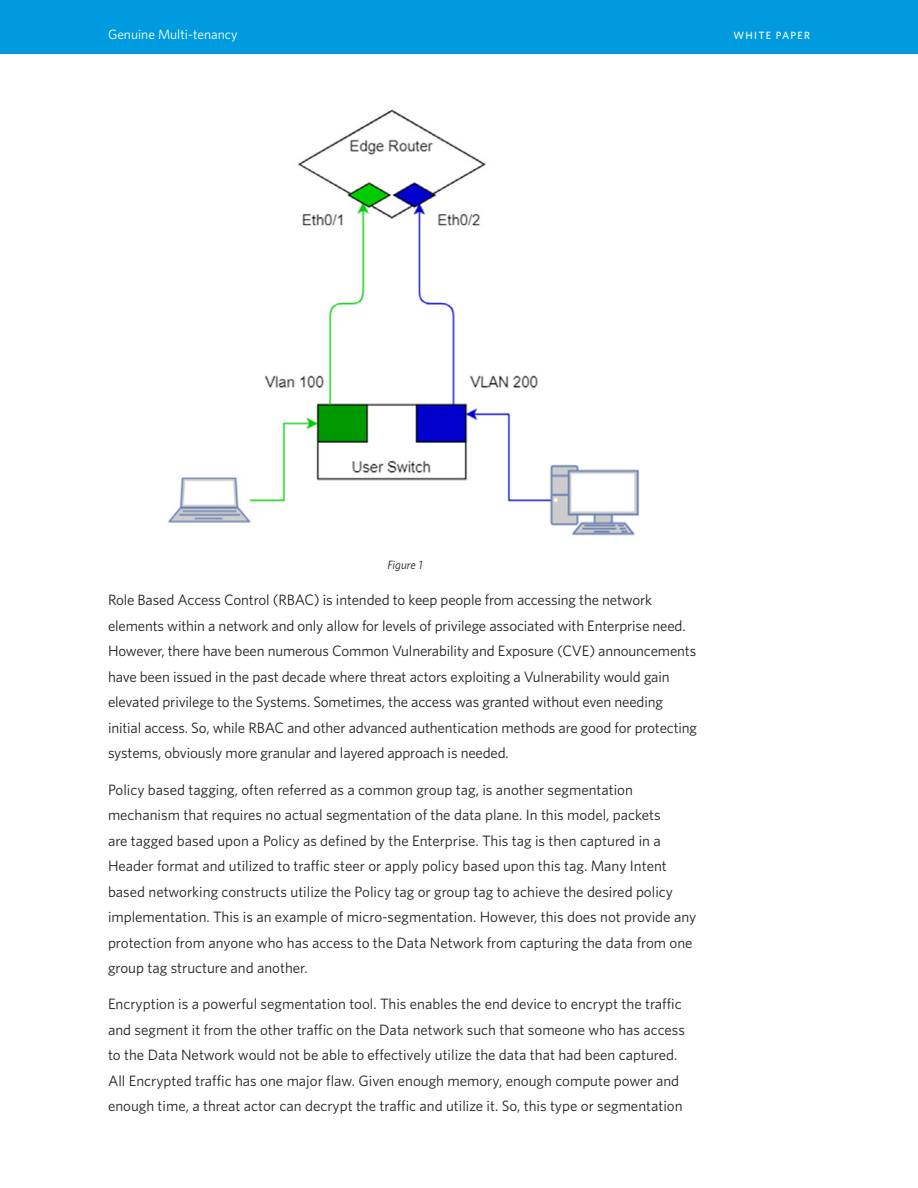
<style>
.page{position:relative;width:918px;height:1188px;background:#fff}
.page>*{position:absolute;margin:0;border:0;box-sizing:border-box;transform-origin:0 0}
.Main_Body_Text{font:15px/25.5px "Whitney";color:#231f20}
.t1{font:13.5px "Whitney";color:#fff}
.t2{font:italic 12px "Whitney";color:#231f20}
.t3{font:500 10.5px "Whitney";letter-spacing:.12em;color:#fff}
</style>
<div class="page">
<div style="left:0;top:0;width:918px;height:54px;background:#009bde"></div>
<img style="left:168px;top:109px;width:472px;height:427px">
<h2 class="t1" style="left:108px;top:26px;width:131px">Genuine Multi-tenancy</h2>
<h2 class="t3" style="left:734px;top:29px;width:78px">WHITE PAPER</h2>
<p class="t2" style="left:387px;top:557px;width:37px">Figure 1</p>
<p class="Main_Body_Text" style="left:108px;top:587px;width:591px">Role Based Access Control (RBAC) is intended to keep people from accessing the network elements within a network and only allow for levels of privilege associated with Enterprise need.<br>However, there have been numerous Common Vulnerability and Exposure (CVE) announcements have been issued in the past decade where threat actors exploiting a Vulnerability would gain elevated privilege to the Systems. Sometimes, the access was granted without even needing initial access. So, while RBAC and other advanced authentication methods are good for protecting systems, obviously more granular and layered approach is needed.</p>
<p class="Main_Body_Text" style="left:108px;top:776px;width:590px">Policy based tagging, often referred as a common group tag, is another segmentation mechanism that requires no actual segmentation of the data plane. In this model, packets<br>are tagged based upon a Policy as defined by the Enterprise. This tag is then captured in a Header format and utilized to traffic steer or apply policy based upon this tag. Many Intent based networking constructs utilize the Policy tag or group tag to achieve the desired policy implementation. This is an example of micro-segmentation. However, this does not provide any protection from anyone who has access to the Data Network from capturing the data from one group tag structure and another.</p>
<p class="Main_Body_Text" style="left:108px;top:991px;width:579px">Encryption is a powerful segmentation tool. This enables the end device to encrypt the traffic and segment it from the other traffic on the Data network such that someone who has access to the Data Network would not be able to effectively utilize the data that had been captured.<br>All Encrypted traffic has one major flaw. Given enough memory, enough compute power and enough time, a threat actor can decrypt the traffic and utilize it. So, this type or segmentation</p>
</div>
